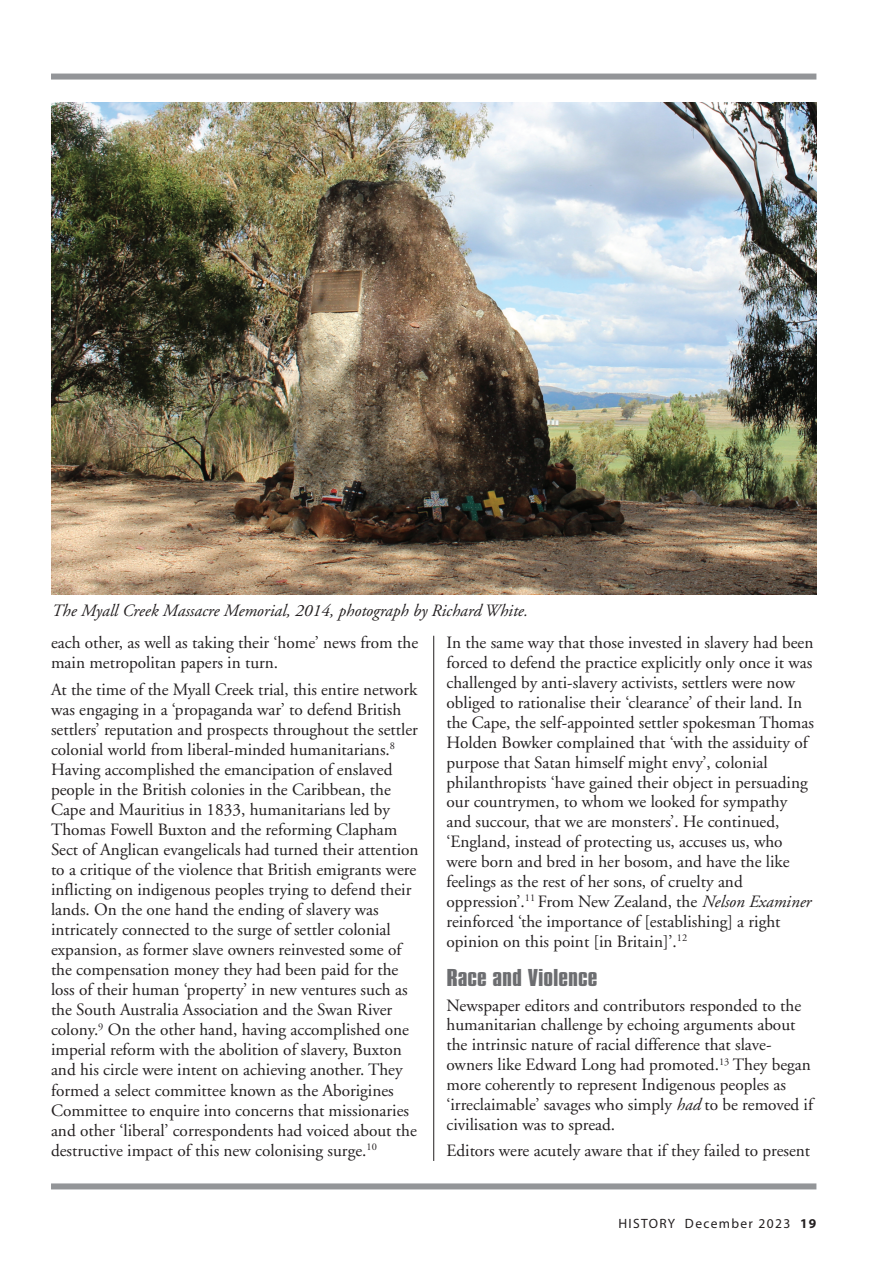
<style>
.page{position:relative;width:893px;height:1263px;background:#fff}
.page>*{position:absolute;margin:0;border:0;box-sizing:border-box;transform-origin:0 0}
.t1{font:21px "Compacta BT";color:#6c6d70;scale:1.4 1}
.t2{font:17.25px/20.1px "Adobe Garamond";color:#231f20}
.t3{font:italic 17.25px "Adobe Garamond";color:#231f20}
.t4{font:13.5px "Myriad";letter-spacing:.1em;color:#231f20}
.s1{font-style:italic}
.s2{font-weight:700}
</style>
<div class="page">
<div style="left:51px;top:74px;width:765px;height:6px;background:#939598"></div>
<div style="left:51px;top:1183px;width:765px;height:6px;background:#939598"></div>
<hr style="left:433px;top:636px;width:1px;height:525px;background:#231f20">
<img style="left:51px;top:102px;width:765px;height:492px">
<p class="t3" style="left:51px;top:602px;width:478px">The Myall Creek Massacre Memorial, 2014, photograph by Richard White.</p>
<p class="t2" style="left:51px;top:633px;width:369px">each other, as well as taking their ‘home’ news from the main metropolitan papers in turn.</p>
<p class="t2" style="left:51px;top:679px;width:369px">At the time of the Myall Creek trial, this entire network was engaging in a ‘propaganda war’ to defend British settlers’ reputation and prospects throughout the settler colonial world from liberal-minded humanitarians.<sup>8<br></sup>Having accomplished the emancipation of enslaved people in the British colonies in the Caribbean, the Cape and Mauritius in 1833, humanitarians led by Thomas Fowell Buxton and the reforming Clapham Sect of Anglican evangelicals had turned their attention to a critique of the violence that British emigrants were inflicting on indigenous peoples trying to defend their lands. On the one hand the ending of slavery was intricately connected to the surge of settler colonial expansion, as former slave owners reinvested some of the compensation money they had been paid for the loss of their human ‘property’ in new ventures such as the South Australia Association and the Swan River colony.<sup>9</sup> On the other hand, having accomplished one imperial reform with the abolition of slavery, Buxton and his circle were intent on achieving another. They formed a select committee known as the Aborigines Committee to enquire into concerns that missionaries and other ‘liberal’ correspondents had voiced about the destructive impact of this new colonising surge.<sup>10</sup></p>
<p class="t2" style="left:446px;top:633px;width:369px">In the same way that those invested in slavery had been forced to defend the practice explicitly only once it was challenged by anti-slavery activists, settlers were now obliged to rationalise their ‘clearance’ of their land. In the Cape, the self-appointed settler spokesman Thomas Holden Bowker complained that ‘with the assiduity of purpose that Satan himself might envy’, colonial philanthropists ‘have gained their object in persuading our countrymen, to whom we looked for sympathy and succour, that we are monsters’. He continued, ‘England, instead of protecting us, accuses us, who were born and bred in her bosom, and have the like feelings as the rest of her sons, of cruelty and oppression’.<sup>11</sup> From New Zealand, the <span class="s1">Nelson Examiner </span>reinforced ‘the importance of [establishing] a right opinion on this point [in Britain]’.<sup>12</sup></p>
<p class="t1" style="left:446px;top:966px;width:109px">Race and Violence</p>
<p class="t2" style="left:446px;top:995px;width:368px">Newspaper editors and contributors responded to the humanitarian challenge by echoing arguments about the intrinsic nature of racial difference that slave&shy;owners like Edward Long had promoted.<sup>13</sup> They began more coherently to represent Indigenous peoples as ‘irreclaimable’ savages who simply <span class="s1">had</span> to be removed if civilisation was to spread.</p>
<p class="t2" style="left:446px;top:1141px;width:365px">Editors were acutely aware that if they failed to present</p>
<p class="t4" style="left:618px;top:1217px;width:200px">HISTORY December 2023 <span class="s2">19</span></p>
</div>
